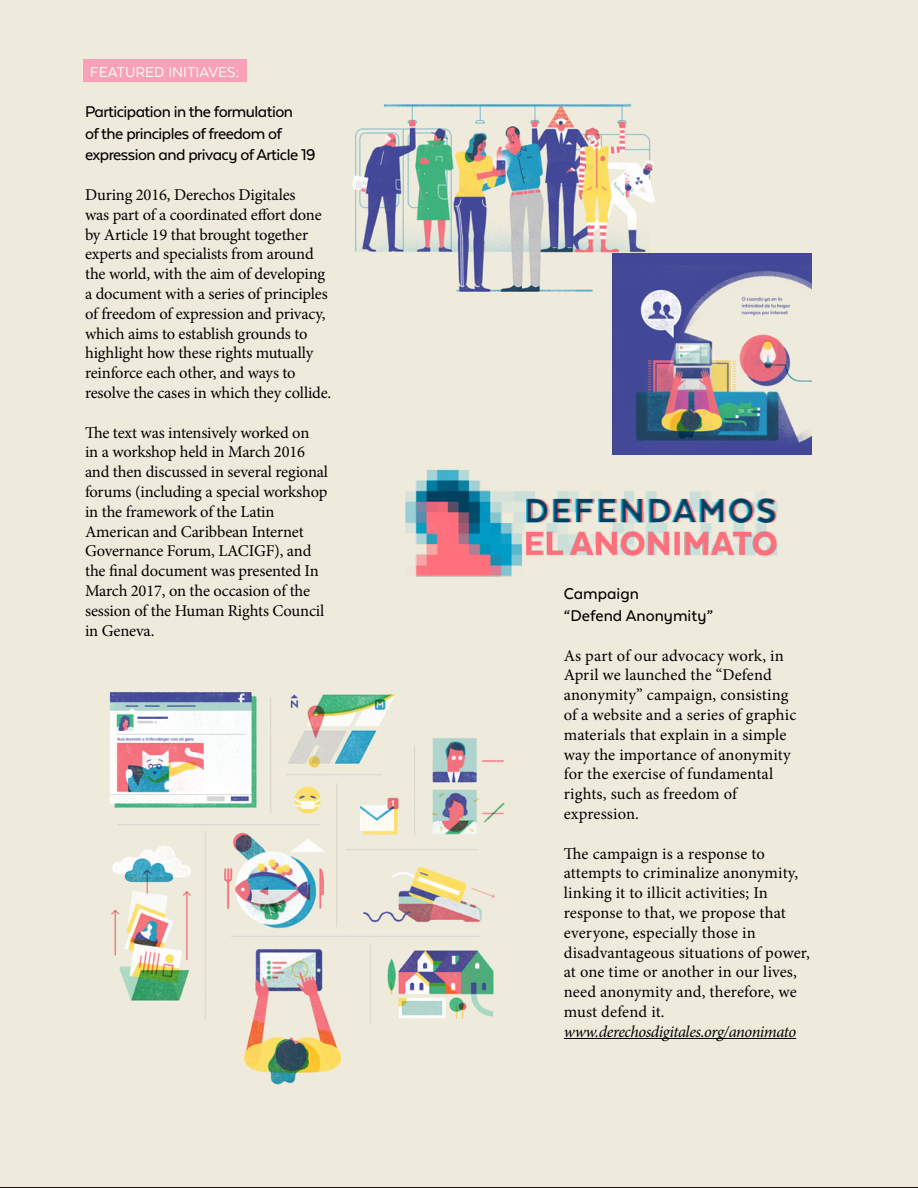
<style>
.page{position:relative;width:918px;height:1188px;background:#efebdc}
.page>*{position:absolute;margin:0;border:0;box-sizing:border-box;transform-origin:0 0}
.t1{font:500 18px/21.6px "Texta Alt";letter-spacing:-.03em;color:#000}
.t2{font:500 18px/21.6px "Texta Alt";color:#000}
.t3{font:16.5px/19.8px "Minion Pro";letter-spacing:-.005em;color:#000}
.t4{font:italic 16.5px "Minion Pro";letter-spacing:-.03em;color:#000}
.t5{font:16.5px "Texta Alt";color:#f8fdf2}
</style>
<div class="page">
<img style="left:333px;top:77px;width:363px;height:265px">
<img style="left:55px;top:659px;width:502px;height:450px">
<hr style="left:564px;top:1038px;width:232px;height:1px;background:#000">
<div style="left:83px;top:60px;width:164px;height:22px;background:#faa1ba"></div>
<img style="left:612px;top:254px;width:200px;height:190px">
<img style="left:372px;top:444px;width:440px;height:151px">
<p class="t5" style="left:90px;top:64px;width:151px">FEATURED INITIAVES:</p>
<p class="t1" style="left:85px;top:101px;width:232px">Participation in the formulation<br>of the principles of freedom of expression and privacy of Article 19</p>
<p class="t3" style="left:85px;top:185px;width:248px">During 2016, Derechos Digitales<br>was part of a coordinated effort done by Article 19 that brought together experts and specialists from around the world, with the aim of developing a document with a series of principles of freedom of expression and privacy, which aims to establish grounds to highlight how these rights mutually reinforce each other, and ways to resolve the cases in which they collide.</p>
<p class="t3" style="left:85px;top:422px;width:245px">The text was intensively worked on<br>in a workshop held in March 2016 and then discussed in several regional forums (including a special workshop in the framework of the Latin<br>American and Caribbean Internet<br>Governance Forum, LACIGF), and the final document was presented In<br>March 2017, on the occasion of the session of the Human Rights Council in Geneva.</p>
<p class="t2" style="left:564px;top:583px;width:151px">Campaign<br>“Defend Anonymity”</p>
<p class="t3" style="left:564px;top:646px;width:234px">As part of our advocacy work, in<br>April we launched the “Defend anonymity” campaign, consisting of a website and a series of graphic materials that explain in a simple way the importance of anonymity for the exercise of fundamental rights, such as freedom of expression.</p>
<p class="t3" style="left:564px;top:844px;width:248px">The campaign is a response to attempts to criminalize anonymity, linking it to illicit activities; In response to that, we propose that everyone, especially those in disadvantageous situations of power, at one time or another in our lives, need anonymity and, therefore, we must defend it.</p>
<p class="t4" style="left:564px;top:1020px;width:234px">www.derechosdigitales.org/anonimato</p>
</div>
